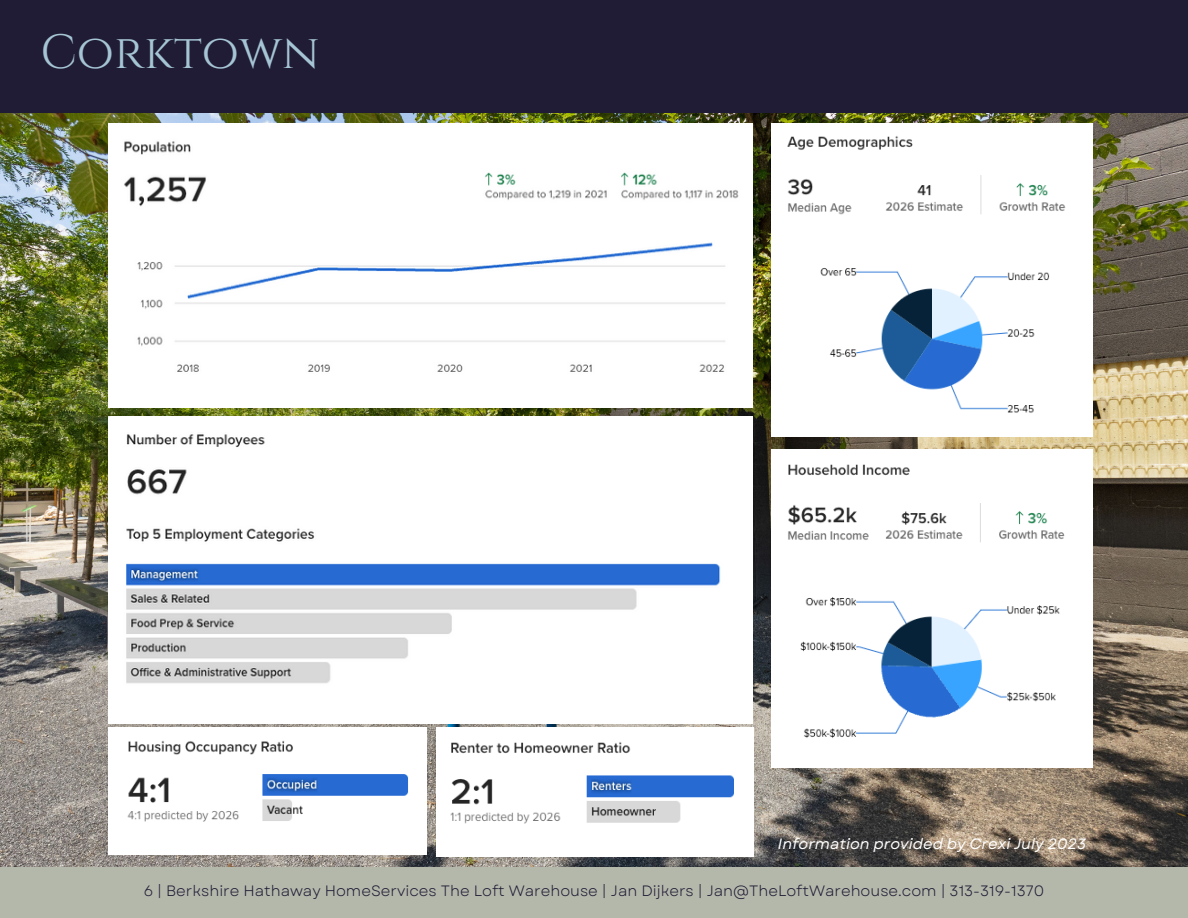
<style>
.page{position:relative;width:1188px;height:918px;background:#fff}
.page>*{position:absolute;margin:0;border:0;box-sizing:border-box;transform-origin:0 0}
.t1{font:48px "Cinzel";color:#a5c4d4}
.t2{font:15px "Garet";color:#201c35}
.t3{font:italic 15px "Garet";color:#fff}
</style>
<div class="page">
<img style="left:0;top:112px;width:1188px;height:756px">
<div style="left:0;top:868px;width:1188px;height:50px;background:#b4b8ab"></div>
<div style="left:0;top:0;width:1188px;height:112px;background:#201c35"></div>
<img style="left:108px;top:124px;width:645px;height:283px">
<img style="left:108px;top:416px;width:645px;height:307px">
<img style="left:771px;top:124px;width:322px;height:313px">
<img style="left:108px;top:727px;width:319px;height:127px">
<img style="left:771px;top:449px;width:322px;height:319px">
<img style="left:436px;top:727px;width:317px;height:130px">
<p class="t1" style="left:40px;top:21px;width:281px">CORKTOWN</p>
<p class="t3" style="left:778px;top:833px;width:310px">Information provided by Crexi July 2023</p>
<p class="t2" style="left:144px;top:880px;width:902px">6 | Berkshire Hathaway HomeServices The Loft Warehouse | Jan Dijkers | Jan@TheLoftWarehouse.com | 313-319-1370</p>
</div>
